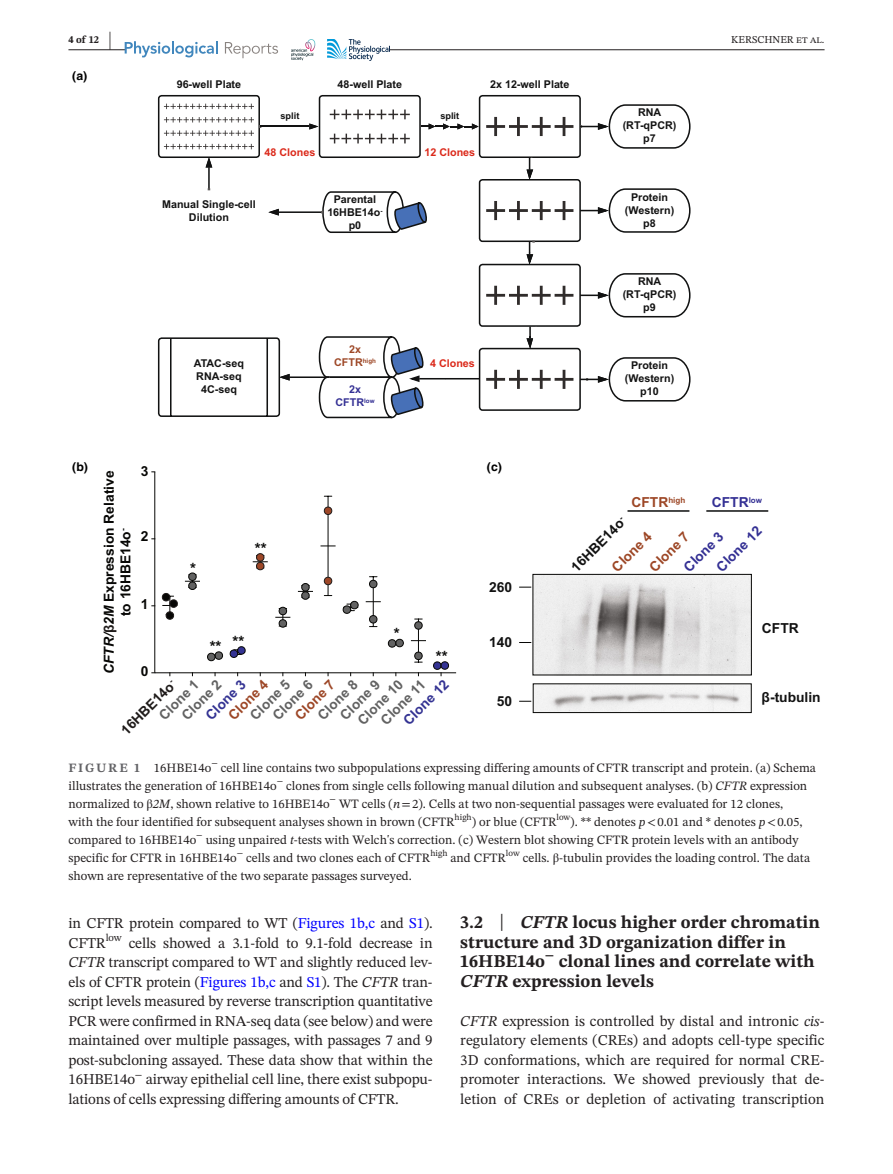
<style>
.page{position:relative;width:893px;height:1174px;background:#fff}
.page>*{position:absolute;margin:0;border:0;box-sizing:border-box;transform-origin:0 0}
.t1{font:700 18px/19.5px "STIX Two Text";color:#231f20}
.t2{font:700 15.3px "Arial";color:#080807}
.t3{font:15px/19.5px "STIX Two Text";letter-spacing:-.01em;color:#231f20}
.t4{font:700 13.8px/15.9px "Arial";color:#626262}
.t5{font:700 13.8px/16.6px "Arial";color:#070705;text-align:center}
.t6{font:700 13.8px/28.7px "Arial";color:#121212}
.t7{font:700 13.8px/23.1px "Arial";color:#343094}
.t8{font:700 13.8px "Arial";color:#9d4726}
.t9{font:700 13.8px "Arial";color:#343393}
.t10{font:700 13.8px "Arial";color:#9d4727}
.t11{font:700 13.8px "Arial";color:#1f1b1a}
.t12{font:12.75px/18px "STIX Two Text";color:#231f20}
.t13{font:700 12px "Helvetica LT Std";color:#000}
.t14{font:700 10.8px/12.9px "Arial";color:#121212;text-align:center}
.t15{font:700 10.8px "Arial";color:#db291a}
.t16{font:700 10.8px/12.9px "Arial";color:#9d4726;text-align:center}
.t17{font:700 10.8px/12.9px "Arial";color:#343094;text-align:center}
.t18{font:10.5px "STIX Two Text";color:#231f20}
.t19{font:700 10.5px "STIX Two Text";color:#231f20}
.t20{font:700 9.15px "Arial";color:#121212}
.s1{font-size:21px}
.s2{font-style:italic}
.s3{color:#1f1b1a}
.s4{color:#9d4726}
.s5{font-weight:700;color:#636366}
.s6{font-family:"STIX"}
.s7{color:#00f}
.s8{font-weight:400;font-size:23.7px}
</style>
<div class="page">
<hr style="left:68px;top:49px;width:756px;height:1px;background:#231f20">
<div style="left:125px;top:39px;width:264px;height:21px;background:#fff"></div>
<svg style="left:291px;top:39px;width:24px;height:21px"></svg>
<img style="left:328px;top:39px;width:61px;height:21px">
<svg style="left:125px;top:41px;width:93px;height:16px"></svg>
<svg style="left:225px;top:42px;width:53px;height:16px"></svg>
<hr style="left:627px;top:510px;width:62px;height:2px;background:#111212">
<hr style="left:706px;top:510px;width:62px;height:2px;background:#111212">
<svg style="left:519px;top:675px;width:233px;height:38px"></svg>
<svg style="left:154px;top:573px;width:598px;height:102px"></svg>
<hr style="left:154px;top:472px;width:1px;height:201px;background:#070705">
<svg style="left:161px;top:592px;width:17px;height:29px"></svg>
<svg style="left:185px;top:572px;width:15px;height:19px"></svg>
<svg style="left:206px;top:650px;width:17px;height:12px"></svg>
<svg style="left:229px;top:645px;width:17px;height:14px"></svg>
<svg style="left:253px;top:553px;width:15px;height:18px"></svg>
<svg style="left:275px;top:606px;width:15px;height:22px"></svg>
<svg style="left:298px;top:582px;width:15px;height:19px"></svg>
<svg style="left:320px;top:545px;width:16px;height:1px"></svg>
<hr style="left:328px;top:496px;width:1px;height:99px;background:#070705">
<svg style="left:323px;top:505px;width:9px;height:11px"></svg>
<svg style="left:323px;top:576px;width:9px;height:10px"></svg>
<svg style="left:342px;top:600px;width:17px;height:15px"></svg>
<svg style="left:366px;top:601px;width:15px;height:1px"></svg>
<hr style="left:373px;top:576px;width:1px;height:50px;background:#070705">
<svg style="left:368px;top:576px;width:9px;height:13px"></svg>
<svg style="left:368px;top:614px;width:9px;height:13px"></svg>
<svg style="left:387px;top:638px;width:17px;height:10px"></svg>
<svg style="left:411px;top:640px;width:15px;height:1px"></svg>
<hr style="left:418px;top:619px;width:1px;height:43px;background:#070705">
<svg style="left:413px;top:618px;width:10px;height:12px"></svg>
<svg style="left:413px;top:650px;width:10px;height:12px"></svg>
<svg style="left:432px;top:660px;width:17px;height:15px"></svg>
<svg style="left:157px;top:94px;width:534px;height:325px"></svg>
<p class="t19" style="left:68px;top:32px;width:44px">4 of 12 <span class="s1">|</span></p>
<p class="t18" style="left:731px;top:32px;width:95px">KERSCHNER et al.</p>
<p class="t13" style="left:72px;top:68px;width:17px">(a)</p>
<p class="t14" style="left:177px;top:78px;width:66px">96-well Plate</p>
<p class="t14" style="left:337px;top:78px;width:66px">48-well Plate</p>
<p class="t14" style="left:490px;top:78px;width:81px">2x 12-well Plate</p>
<p class="t20" style="left:281px;top:109px;width:20px">split</p>
<p class="t20" style="left:440px;top:109px;width:20px">split</p>
<p class="t15" style="left:265px;top:145px;width:52px">48 Clones</p>
<p class="t15" style="left:424px;top:145px;width:52px">12 Clones</p>
<p class="t14" style="left:623px;top:106px;width:55px">RNA (RT-qPCR) p7</p>
<p class="t14" style="left:162px;top:198px;width:95px">Manual Single-cell<br>Dilution</p>
<p class="t14" style="left:327px;top:193px;width:57px">Parental<br>16HBE14o&shy;p0</p>
<p class="t14" style="left:625px;top:191px;width:51px">Protein (Western) p8</p>
<p class="t14" style="left:623px;top:275px;width:55px">RNA (RT-qPCR) p9</p>
<p class="t14" style="left:194px;top:357px;width:52px">ATAC-seq<br>RNA-seq<br>4C-seq</p>
<p class="t16" style="left:334px;top:343px;width:43px">2x<br>CFTR<sup>high</sup></p>
<p class="t17" style="left:336px;top:383px;width:41px">2x<br>CFTR<sup>low</sup></p>
<p class="t15" style="left:430px;top:356px;width:46px">4 Clones</p>
<p class="t14" style="left:625px;top:359px;width:51px">Protein (Western) p10</p>
<p class="t13" style="left:72px;top:460px;width:17px">(b)</p>
<p class="t13" style="left:487px;top:460px;width:17px">(c)</p>
<p class="t5" style="left:141px;top:462px;width:9px">3</p>
<p class="t5" style="left:101px;top:674px;width:205px;rotate:-90deg"><span class="s2">CFTR/</span><span class="s3">β</span><span class="s2">2M</span> Expression Relative to 16HBE14o<sup>-</sup></p>
<p class="t5" style="left:141px;top:528px;width:9px">2</p>
<p class="t2" style="left:255px;top:538px;width:13px">**</p>
<p class="t2" style="left:190px;top:557px;width:7px">*</p>
<p class="t6" style="left:489px;top:573px;width:25px">260</p>
<p class="t5" style="left:141px;top:596px;width:9px">1</p>
<p class="t2" style="left:394px;top:623px;width:7px">*</p>
<p class="t2" style="left:210px;top:633px;width:36px">** **</p>
<p class="t6" style="left:489px;top:628px;width:25px">140</p>
<p class="t2" style="left:436px;top:646px;width:13px">**</p>
<p class="t5" style="left:141px;top:663px;width:9px">0</p>
<p class="t11" style="left:116px;top:725px;width:74px;rotate:-45deg">16HBE14o<sup>-</sup></p>
<p class="t10" style="left:224px;top:711px;width:51px;rotate:-45deg">Clone 4</p>
<p class="t10" style="left:290px;top:711px;width:51px;rotate:-45deg">Clone 7</p>
<p class="t4" style="left:354px;top:717px;width:59px;rotate:-45deg">Clone 10</p>
<p class="t4" style="left:156px;top:712px;width:51px;rotate:-45deg">Clone 1</p>
<p class="t9" style="left:399px;top:715px;width:59px;rotate:-45deg">Clone 12</p>
<p class="t4" style="left:178px;top:712px;width:51px;rotate:-45deg">Clone 2</p>
<p class="t4" style="left:258px;top:701px;width:51px;text-indent:-16px;rotate:-45deg">Clone 5<br>Clone 6</p>
<p class="t4" style="left:315px;top:712px;width:51px;rotate:-45deg">Clone 8</p>
<p class="t9" style="left:201px;top:711px;width:51px;rotate:-45deg">Clone 3</p>
<p class="t4" style="left:337px;top:712px;width:51px;rotate:-45deg">Clone 9</p>
<p class="t4" style="left:377px;top:716px;width:58px;rotate:-45deg">Clone 11</p>
<p class="t6" style="left:497px;top:687px;width:17px">50</p>
<p class="t8" style="left:631px;top:492px;width:55px">CFTR<sup>high</sup></p>
<p class="t7" style="left:712px;top:491px;width:52px">CFTR<sup>low</sup></p>
<p class="t6" style="left:584px;top:539px;width:51px;text-indent:-29px;rotate:-45deg">16HBE14o<sup>-<br></sup><span class="s4">Clone 4</span></p>
<p class="t7" style="left:694px;top:544px;width:59px;text-indent:-23px;rotate:-45deg">Clone 3<br>Clone 12</p>
<p class="t8" style="left:645px;top:562px;width:51px;rotate:-45deg">Clone 7</p>
<p class="t6" style="left:762px;top:614px;width:38px">CFTR</p>
<p class="t6" style="left:762px;top:683px;width:61px">β-tubulin</p>
<p class="t12" style="left:68px;top:758px;width:749px"><span class="s5">FIGURE 1</span> 16HBE14o<sup>−</sup> cell line contains two subpopulations expressing differing amounts of CFTR transcript and protein. (a) Schema illustrates the generation of 16HBE14o<sup>−</sup> clones from single cells following manual dilution and subsequent analyses. (b) <span class="s2">CFTR</span> expression normalized to <span class="s6">β</span><span class="s2">2M</span>, shown relative to 16HBE14o<sup>−</sup> WT cells (<span class="s2">n</span><span class="s6">=</span>2). Cells at two non-sequential passages were evaluated for 12 clones,<br>with the four identified for subsequent analyses shown in brown (CFTR<sup>high</sup>) or blue (CFTR<sup>low</sup>). ** denotes <span class="s2">p</span><span class="s6">&lt;</span>0.01 and * denotes <span class="s2">p</span><span class="s6">&lt;</span>0.05, compared to 16HBE14o<sup>−</sup> using unpaired <span class="s2">t</span>-tests with Welch's correction. (c) Western blot showing CFTR protein levels with an antibody specific for CFTR in 16HBE14o<sup>−</sup> cells and two clones each of CFTR<sup>high</sup> and CFTR<sup>low</sup> cells. <span class="s6">β</span>-tubulin provides the loading control. The data shown are representative of the two separate passages surveyed.</p>
<p class="t3" style="left:68px;top:913px;width:366px">in CFTR protein compared to WT (<span class="s7">Figures 1b,c</span> and <span class="s7">S1</span>).<br>CFTR</p>
<p class="t18" style="left:106px;top:930px;width:18px">low</p>
<p class="t3" style="left:68px;top:933px;width:366px;text-align:justify;text-indent:60px">cells showed a 3.1-fold to 9.1-fold decrease in <span class="s2">CFTR</span> transcript compared to WT and slightly reduced lev&shy;els of CFTR protein (<span class="s7">Figures 1b,c</span> and <span class="s7">S1</span>). The <span class="s2">CFTR</span> tran&shy;script levels measured by reverse transcription quantitative PCR were confirmed in RNA-seq data (see below) and were maintained over multiple passages, with passages 7 and 9 post-subcloning assayed. These data show that within the 16HBE14o</p>
<p class="t3" style="left:68px;top:1069px;width:366px;text-indent:77px">airway epithelial cell line, there exist subpopu&shy;lations of cells expressing differing amounts of CFTR.</p>
<h1 class="t1" style="left:460px;top:913px;width:361px">3.2 <span class="s8">|</span> <span class="s2">CFTR</span> locus higher order chromatin structure and 3D organization differ in 16HBE14o<sup>−</sup> clonal lines and correlate with <span class="s2">CFTR</span> expression levels</h1>
<p class="t3" style="left:460px;top:1011px;width:366px;text-align:justify"><span class="s2">CFTR</span> expression is controlled by distal and intronic <span class="s2">cis&shy;</span>regulatory elements (CREs) and adopts cell-type specific 3D conformations, which are required for normal CRE&shy;promoter interactions. We showed previously that de&shy;letion of CREs or depletion of activating transcription</p>
</div>
